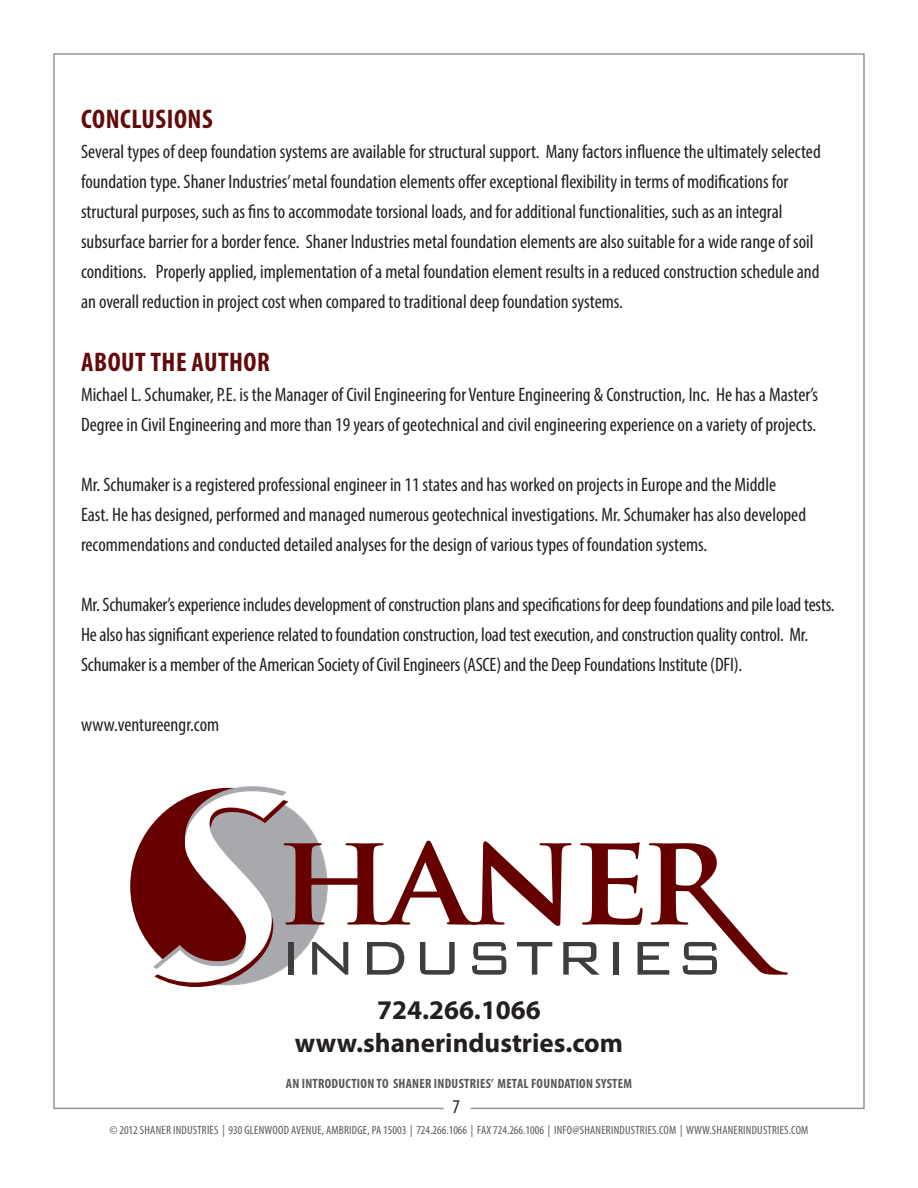
<style>
.page{position:relative;width:918px;height:1188px;background:#fff}
.page>*{position:absolute;margin:0;border:0;box-sizing:border-box;transform-origin:0 0}
.t1{font:700 27px/32.4px "Myriad Pro";color:#231f20;text-align:center}
.t2{font:700 condensed 27px "Myriad Pro";letter-spacing:.02em;color:#630a0c}
.t3{font:condensed 19.5px/30px "Myriad Pro";color:#231f20}
.t4{font:700 condensed 13.5px "Myriad Pro";letter-spacing:.02em;color:#57585a}
.t5{font:condensed 12px "Myriad Pro";letter-spacing:.02em;color:#57585a}
</style>
<div class="page">
<div style="left:442px;top:1091px;width:30px;height:24px;border:2px solid #fff;border-radius:50%"></div>
<div style="left:130px;top:788px;width:197px;height:197px;background:#600;border-radius:50%"></div>
<svg style="left:153px;top:786px;width:635px;height:201px"></svg>
<h1 class="t2" style="left:81px;top:102px;width:131px">CONCLUSIONS</h1>
<p class="t3" style="left:81px;top:137px;width:741px">Several types of deep foundation systems are available for structural support. Many factors influence the ultimately selected foundation type. Shaner Industries’metal foundation elements offer exceptional flexibility in terms of modifications for structural purposes, such as fins to accommodate torsional loads, and for additional functionalities, such as an integral subsurface barrier for a border fence. Shaner Industries metal foundation elements are also suitable for a wide range of soil conditions. Properly applied, implementation of a metal foundation element results in a reduced construction schedule and an overall reduction in project cost when compared to traditional deep foundation systems.</p>
<h1 class="t2" style="left:81px;top:345px;width:190px">ABOUT THE AUTHOR</h1>
<p class="t3" style="left:81px;top:379px;width:739px">Michael L. Schumaker, P.E. is the Manager of Civil Engineering for Venture Engineering &amp; Construction, Inc. He has a Master’s<br>Degree in Civil Engineering and more than 19 years of geotechnical and civil engineering experience on a variety of projects.</p>
<p class="t3" style="left:81px;top:469px;width:727px">Mr. Schumaker is a registered professional engineer in 11 states and has worked on projects in Europe and the Middle<br>East. He has designed, performed and managed numerous geotechnical investigations. Mr. Schumaker has also developed recommendations and conducted detailed analyses for the design of various types of foundation systems.</p>
<p class="t3" style="left:81px;top:589px;width:755px">Mr.Schumaker’sexperienceincludesdevelopmentofconstruction plansandspecificationsfordeepfoundationsandpileloadtests.<br>Healso hassignificantexperiencerelatedtofoundation construction, loadtestexecution,andconstruction qualitycontrol. Mr.<br>Schumaker isamemberof the American SocietyofCivilEngineers(ASCE)andthe DeepFoundationsInstitute(DFI).</p>
<p class="t3" style="left:81px;top:709px;width:140px">www.ventureengr.com</p>
<h1 class="t1" style="left:295px;top:993px;width:330px">724.266.1066 www.shanerindustries.com</h1>
<p class="t4" style="left:286px;top:1075px;width:347px">AN INTRODUCTION TO SHANER INDUSTRIES’ METAL FOUNDATION SYSTEM</p>
<p class="t3" style="left:453px;top:1092px;width:9px">7</p>
<p class="t5" style="left:109px;top:1123px;width:701px">© 2012 Shaner Industries | 930 Glenwood Avenue, Ambridge, PA 15003 | 724.266.1066 | Fax 724.266.1006 | info@shanerindustries.com | www.shanerindustries.com</p>
</div>
